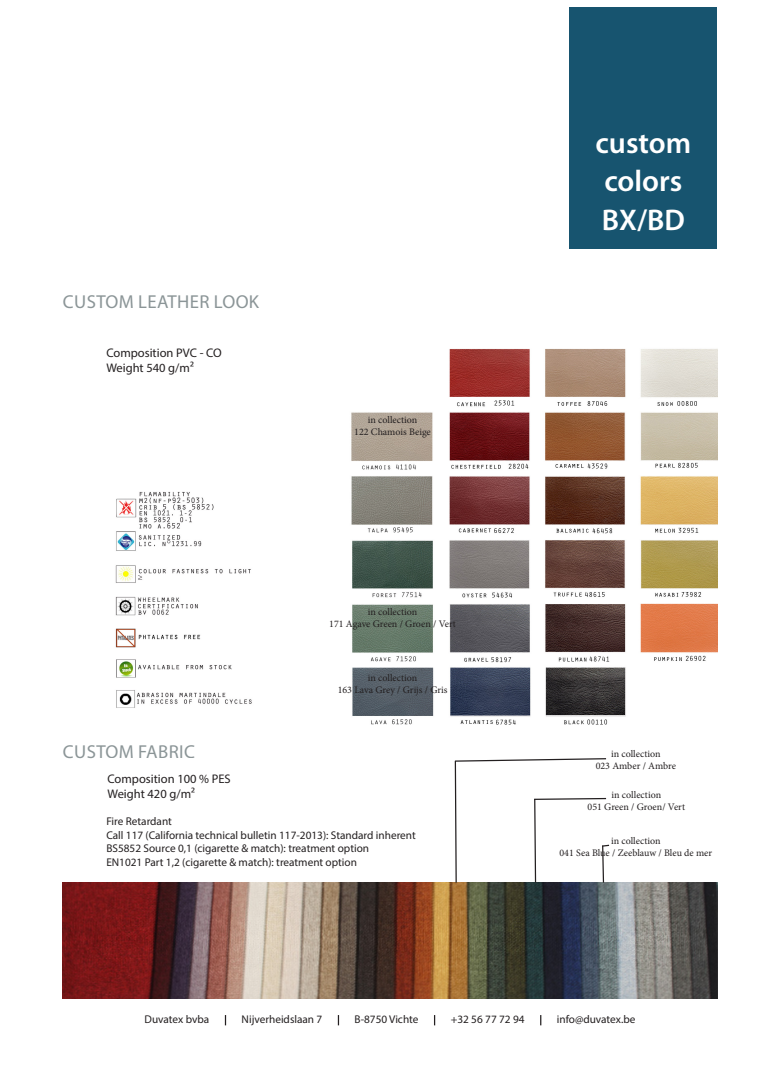
<style>
.page{position:relative;width:780px;height:1088px;background:#fff}
.page>*{position:absolute;margin:0;border:0;box-sizing:border-box;transform-origin:0 0}
.t1{font:600 30px/38.8px "Myriad Pro";color:#fff}
.t2{font:18.75px "Myriad Pro";letter-spacing:.02em;color:#8b9597}
.t3{font:12.5px "Myriad Pro";color:#231f20}
.t4{font:11.25px "Myriad Pro";color:#231f20}
.t5{font:10px "Minion Pro";color:#231f20}
</style>
<div class="page">
<div style="left:569px;top:7px;width:148px;height:242px;background:#17546f"></div>
<img style="left:115px;top:349px;width:602px;height:376px">
<img style="left:63px;top:883px;width:654px;height:115px">
<div style="left:106px;top:333px;width:182px;height:147px;background:#fff"></div>
<svg style="left:454px;top:758px;width:156px;height:126px"></svg>
<p class="t2" style="left:63px;top:290px;width:198px">CUSTOM LEATHER LOOK</p>
<p class="t3" style="left:106px;top:345px;width:117px">Composition PVC - CO</p>
<p class="t3" style="left:106px;top:360px;width:89px">Weight 540 g/m²</p>
<p class="t2" style="left:63px;top:740px;width:133px">CUSTOM FABRIC</p>
<p class="t5" style="left:368px;top:413px;width:51px">in collection</p>
<p class="t5" style="left:354px;top:425px;width:78px">122 Chamois Beige</p>
<p class="t5" style="left:368px;top:605px;width:51px">in collection</p>
<p class="t5" style="left:329px;top:617px;width:128px">171 Agave Green / Groen / Vert</p>
<p class="t5" style="left:368px;top:671px;width:51px">in collection</p>
<p class="t5" style="left:337px;top:683px;width:111px">163 Lava Grey / Grijs / Gris</p>
<p class="t3" style="left:107px;top:771px;width:125px">Composition 100 % PES</p>
<p class="t3" style="left:107px;top:786px;width:89px">Weight 420 g/m²</p>
<p class="t4" style="left:106px;top:814px;width:67px">Fire Retardant</p>
<p class="t4" style="left:106px;top:828px;width:311px">Call 117 (California technical bulletin 117-2013): Standard inherent</p>
<p class="t4" style="left:106px;top:841px;width:264px">BS5852 Source 0,1 (cigarette &amp; match): treatment option</p>
<p class="t4" style="left:106px;top:855px;width:252px">EN1021 Part 1,2 (cigarette &amp; match): treatment option</p>
<p class="t1" style="left:595px;top:122px;width:97px">custom colors<br>BX/BD</p>
<p class="t5" style="left:611px;top:747px;width:51px">in collection</p>
<p class="t5" style="left:595px;top:759px;width:82px">023 Amber / Ambre</p>
<p class="t5" style="left:611px;top:788px;width:51px">in collection</p>
<p class="t5" style="left:587px;top:800px;width:99px">051 Green / Groen/ Vert</p>
<p class="t5" style="left:611px;top:834px;width:51px">in collection</p>
<p class="t5" style="left:559px;top:846px;width:154px">041 Sea Blue / Zeeblauw / Bleu de mer</p>
<p class="t4" style="left:144px;top:1013px;width:66px">Duvatex bvba</p>
<p class="t4" style="left:241px;top:1013px;width:82px">Nijverheidslaan 7</p>
<p class="t4" style="left:354px;top:1013px;width:65px">B-8750 Vichte</p>
<p class="t4" style="left:450px;top:1013px;width:75px">+32 56 77 72 94</p>
<p class="t4" style="left:557px;top:1013px;width:80px">info@duvatex.be</p>
</div>
